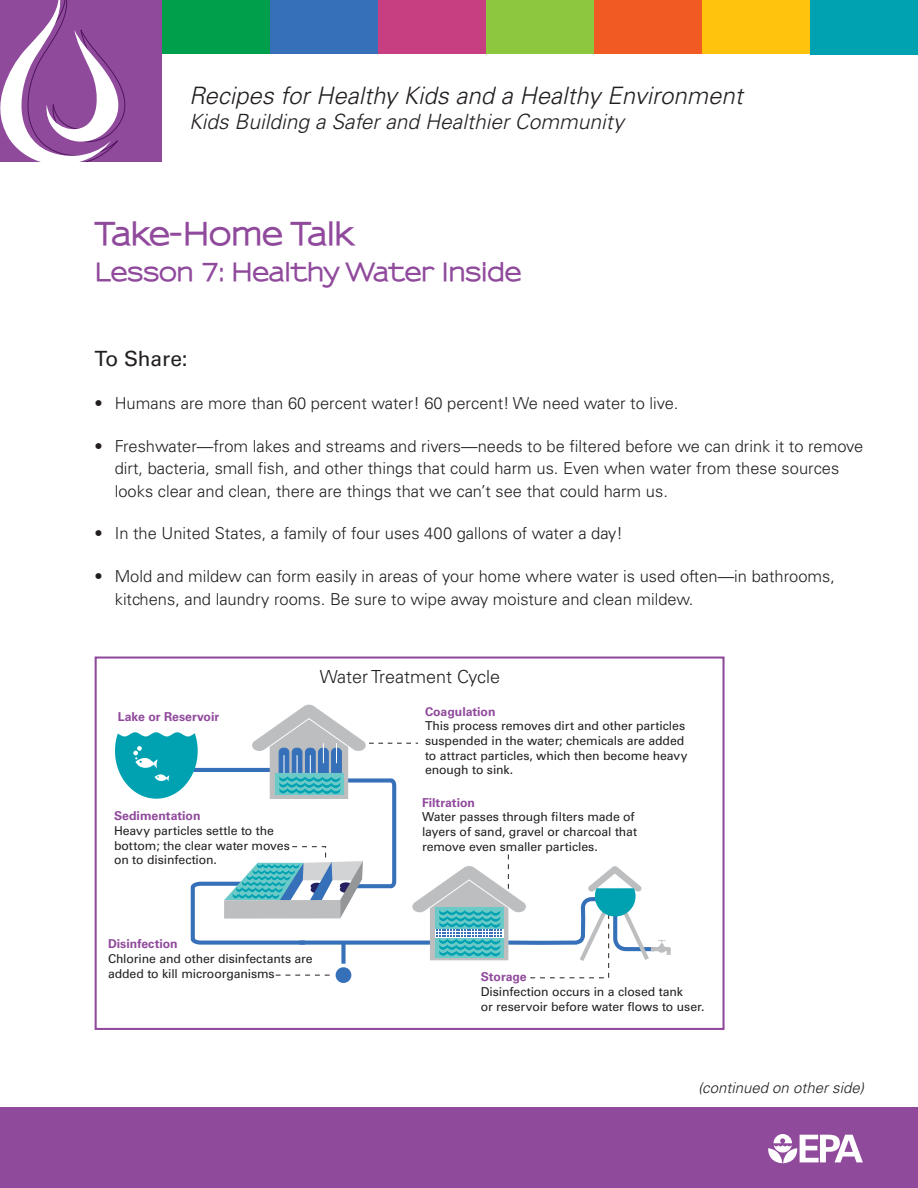
<style>
.page{position:relative;width:918px;height:1188px;background:#fff}
.page>*{position:absolute;margin:0;border:0;box-sizing:border-box;transform-origin:0 0}
.t1{font:800 30px "Sansumi";letter-spacing:-.02em;color:#904a9c}
.t2{font:italic 300 24px "Univers LT Std";color:#231f20}
.t3{font:800 24px "Sansumi";letter-spacing:-.01em;color:#904a9c}
.t4{font:italic 300 21px "Univers LT Std";color:#231f20}
.t5{font:21px "Univers LT Std";letter-spacing:-.01em;color:#231f20}
.t6{font:300 18px "Univers LT Std";color:#231f20}
.Lbody{font:300 16.5px/22.5px "Univers LT Std";color:#231f20}
.t7{font:italic 300 15px "Univers LT Std";color:#231f20}
.t8{font:12.3px/14.7px "Univers LT Std";letter-spacing:-.005em;color:#231f20}
.t9{font:700 12.3px "Univers LT Std";color:#904a9c}
.s1{font-weight:700;color:#904a9c}
</style>
<div class="page">
<div style="left:0;top:1107px;width:918px;height:81px;background:#904a9c"></div>
<div style="left:0;top:0;width:162px;height:162px;background:#904a9c"></div>
<svg style="left:0;top:0;width:125px;height:162px"></svg>
<div style="left:702px;top:0;width:108px;height:54px;background:#ffc20d"></div>
<div style="left:594px;top:0;width:108px;height:54px;background:#f15a22"></div>
<div style="left:486px;top:0;width:108px;height:54px;background:#8dc73f"></div>
<div style="left:378px;top:0;width:108px;height:54px;background:#c83f81"></div>
<div style="left:810px;top:0;width:108px;height:54px;background:#00a2b2"></div>
<div style="left:270px;top:0;width:108px;height:54px;background:#3570b8"></div>
<div style="left:162px;top:0;width:108px;height:54px;background:#009f4c"></div>
<svg style="left:115px;top:704px;width:556px;height:274px"></svg>
<div style="left:338px;top:969px;width:11px;height:12px;background:#3570b8;border-radius:50%"></div>
<div style="left:336px;top:967px;width:15px;height:16px;border:4px solid #3570b8;border-radius:50%"></div>
<div style="left:224px;top:900px;width:116px;height:19px;background:#bcbec0"></div>
<div style="left:95px;top:657px;width:630px;height:373px;border:2px solid #904a9c"></div>
<svg style="left:768px;top:1134px;width:95px;height:29px"></svg>
<h3 class="t2" style="left:189px;top:81px;width:555px">Recipes for Healthy Kids and a Healthy Environment</h3>
<h3 class="t4" style="left:189px;top:109px;width:436px">Kids Building a Safer and Healthier Community</h3>
<h1 class="t1" style="left:94px;top:216px;width:260px">Take-Home Talk</h1>
<h2 class="t3" style="left:94px;top:257px;width:428px">Lesson 7: Healthy Water Inside</h2>
<h3 class="t5" style="left:94px;top:346px;width:95px">To Share:</h3>
<p class="Lbody" style="left:94px;top:392px;width:10px">•</p>
<p class="Lbody" style="left:94px;top:435px;width:10px">•</p>
<p class="Lbody" style="left:115px;top:392px;width:565px">Humans are more than 60 percent water! 60 percent! We need water to live.</p>
<p class="Lbody" style="left:115px;top:435px;width:750px">Freshwater—from lakes and streams and rivers—needs to be filtered before we can drink it to remove dirt, bacteria, small fish, and other things that could harm us. Even when water from these sources looks clear and clean, there are things that we can’t see that could harm us.</p>
<p class="Lbody" style="left:115px;top:522px;width:510px">In the United States, a family of four uses 400 gallons of water a day!</p>
<p class="Lbody" style="left:115px;top:565px;width:722px">Mold and mildew can form easily in areas of your home where water is used often—in bathrooms, kitchens, and laundry rooms. Be sure to wipe away moisture and clean mildew.</p>
<p class="Lbody" style="left:94px;top:522px;width:10px">•</p>
<p class="Lbody" style="left:94px;top:565px;width:10px">•</p>
<h3 class="t6" style="left:320px;top:665px;width:182px">Water Treatment Cycle</h3>
<p class="t9" style="left:118px;top:710px;width:103px">Lake or Reservoir</p>
<p class="t8" style="left:425px;top:704px;width:264px"><span class="s1">Coagulation<br></span>This process removes dirt and other particles suspended in the water; chemicals are added to attract particles, which then become heavy enough to sink.</p>
<p class="t8" style="left:114px;top:808px;width:177px"><span class="s1">Sedimentation<br></span>Heavy particles settle to the bottom; the clear water moves on to disinfection.</p>
<p class="t8" style="left:108px;top:937px;width:206px"><span class="s1">Disinfection<br></span>Chlorine and other disinfectants are added to kill microorganisms</p>
<p class="t8" style="left:422px;top:795px;width:217px"><span class="s1">Filtration<br></span>Water passes through filters made of layers of sand, gravel or charcoal that remove even smaller particles.</p>
<p class="t8" style="left:481px;top:969px;width:225px"><span class="s1">Storage<br></span>Disinfection occurs in a closed tank<br>or reservoir before water flows to user.</p>
<p class="t7" style="left:698px;top:1078px;width:167px">(continued on other side)</p>
</div>
